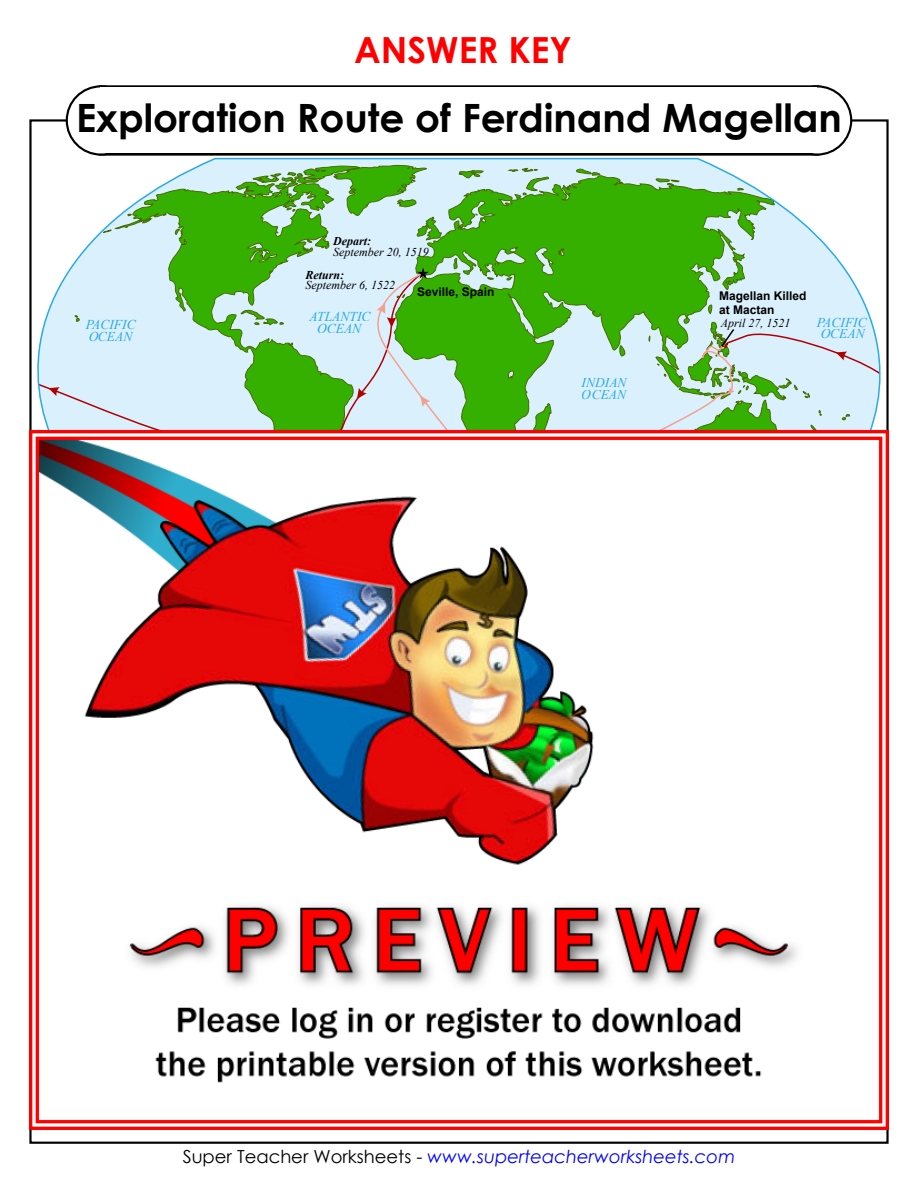
<style>
.page{position:relative;width:918px;height:1188px;background:#fff}
.page>*{position:absolute;margin:0;border:0;box-sizing:border-box;transform-origin:0 0}
.t1{font:700 39px "Century Gothic 2";color:#000}
.t2{font:700 36px "Century Gothic 2";color:#f00}
.t3{font:italic 18px "Century Gothic 2";color:#00f}
.t4{font:italic 13.5px/12px "Times New Roman";color:#27aaea}
.t5{font:italic 12px "Times New Roman";color:#000}
.t6{font:700 12px/14.4px "Arial";color:#000}
.t7{font:italic 700 12px "Times New Roman";color:#000}
.s1{font-style:normal;color:#000}
</style>
<div class="page">
<div style="left:782px;top:85px;width:70px;height:71px;border:4px solid #000;border-radius:50%"></div>
<div style="left:99px;top:85px;width:720px;height:71px;border:4px solid #000"></div>
<div style="left:66px;top:85px;width:70px;height:71px;border:4px solid #000;border-radius:50%"></div>
<div style="left:784px;top:87px;width:66px;height:66px;background:#fff;border-radius:50%"></div>
<div style="left:101px;top:87px;width:716px;height:66px;background:#fff"></div>
<div style="left:68px;top:87px;width:66px;height:66px;background:#fff;border-radius:50%"></div>
<svg style="left:29px;top:157px;width:860px;height:263px;background:#a5d7a5"></svg>
<img style="left:28px;top:420px;width:862px;height:720px">
<h2 class="t2" style="left:354px;top:23px;width:219px">ANSWER KEY</h2>
<h1 class="t1" style="left:76px;top:88px;width:767px">Exploration Route of Ferdinand Magellan</h1>
<p class="t7" style="left:333px;top:233px;width:39px">Depart:</p>
<p class="t5" style="left:333px;top:244px;width:97px">September 20, 1519</p>
<p class="t7" style="left:306px;top:266px;width:40px">Return:</p>
<p class="t5" style="left:306px;top:277px;width:91px">September 6, 1522</p>
<p class="t6" style="left:417px;top:284px;width:79px">Seville, Spain</p>
<p class="t4" style="left:86px;top:318px;width:52px">PACIFIC<br>OCEAN</p>
<p class="t4" style="left:310px;top:310px;width:63px;text-align:center">ATLANTIC<br>OCEAN</p>
<p class="t4" style="left:582px;top:376px;width:46px">INDIAN<br>OCEAN</p>
<p class="t6" style="left:719px;top:289px;width:89px">Magellan Killed at Mactan</p>
<p class="t5" style="left:721px;top:314px;width:71px">April 27, 1521</p>
<p class="t4" style="left:817px;top:317px;width:52px;line-height:10.9px">PACIFIC<br>OCEAN</p>
<p class="t3" style="left:183px;top:1144px;width:554px"><span class="s1">Super Teacher Worksheets -</span> www.superteacherworksheets.com</p>
</div>
